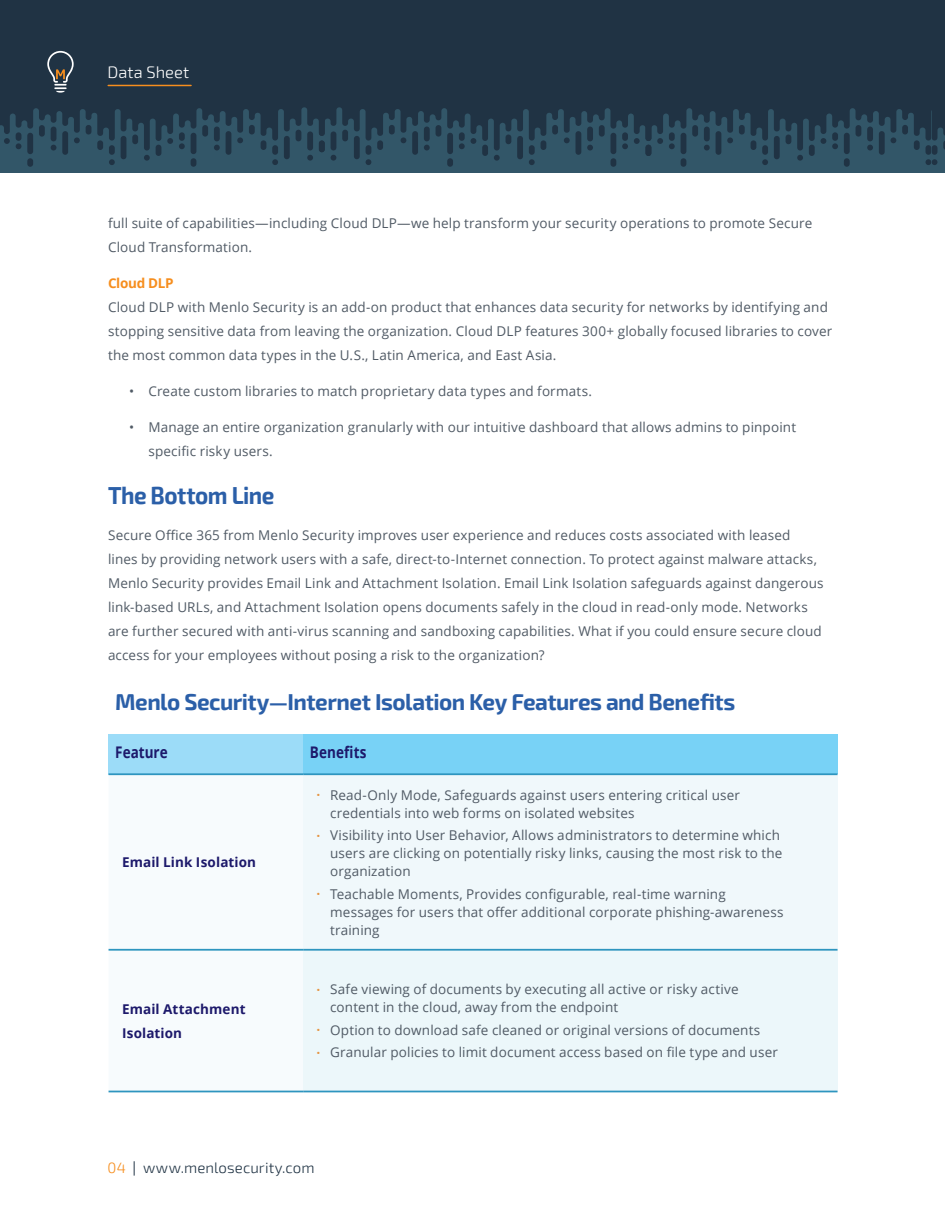
<style>
.page{position:relative;width:945px;height:1215px;background:#fff}
.page>*{position:absolute;margin:0;border:0;box-sizing:border-box;transform-origin:0 0}
.t1{font:700 24px "Exo 2";letter-spacing:-.02em;color:#2b5fa8;scale:.94 1}
.t2{font:700 22.5px "Exo 2";letter-spacing:-.02em;color:#2b5fa8}
.t3{font:300 16.5px "Exo 2";letter-spacing:.005em;color:#fff}
.t4{font:700 16.05px "Open Sans";letter-spacing:.005em;color:#1d196b;scale:.84 1}
.t5{font:300 15px "Exo 2";letter-spacing:.01em;color:#203344}
.t6{font:13.5px/24px "Open Sans";letter-spacing:.01em;color:#505a65}
.t7{font:700 13.5px/24px "Open Sans";letter-spacing:.01em;color:#1d196b}
.t8{font:700 13.5px "Open Sans";letter-spacing:-.02em;color:#f68e1e}
.s1{font-family:"Ubuntu";font-size:9px;color:#e59543}
.s2{color:#f68e1e}
.s3{font-weight:400}
</style>
<div class="page">
<div style="left:932px;top:0;width:13px;height:172px;background:#325668"></div>
<svg style="left:932px;top:0;width:13px;height:165px;background:#223849"></svg>
<div style="left:0;top:0;width:932px;height:172px;background:#325668"></div>
<svg style="left:0;top:0;width:319px;height:167px;fill:#203344"></svg>
<svg style="left:651px;top:0;width:281px;height:167px;fill:#203344"></svg>
<svg style="left:319px;top:0;width:332px;height:167px;fill:#203344"></svg>
<div style="left:109px;top:734px;width:194px;height:40px;background:#9cdcf8"></div>
<div style="left:303px;top:734px;width:535px;height:40px;background:#78d2f6"></div>
<svg style="left:109px;top:775px;width:194px;height:316px"></svg>
<div style="left:303px;top:774px;width:535px;height:176px;background:#f0f8fb"></div>
<div style="left:303px;top:950px;width:535px;height:142px;background:#ecf7fa"></div>
<hr style="left:109px;top:773px;width:194px;height:2px;background:#2e95bf">
<hr style="left:109px;top:949px;width:194px;height:2px;background:#2e95bf">
<hr style="left:303px;top:773px;width:535px;height:2px;background:#2e95bf">
<hr style="left:303px;top:949px;width:535px;height:2px;background:#2e95bf">
<hr style="left:109px;top:1091px;width:194px;height:1px;background:#2e95bf">
<hr style="left:303px;top:1091px;width:535px;height:1px;background:#2e95bf">
<hr style="left:108px;top:85px;width:83px;height:1px;background:#f68e1e">
<svg style="left:47px;top:51px;width:27px;height:42px"></svg>
<p class="t3" style="left:107px;top:62px;width:83px">Data Sheet</p>
<p class="t6" style="left:108px;top:211px;width:706px">full suite of capabilities—including Cloud DLP—we help transform your security operations to promote Secure<br>Cloud Transformation.</p>
<p class="t8" style="left:108px;top:274px;width:67px">Cloud DLP</p>
<p class="t6" style="left:108px;top:295px;width:726px">Cloud DLP with Menlo Security is an add-on product that enhances data security for networks by identifying and stopping sensitive data from leaving the organization. Cloud DLP features 300+ globally focused libraries to cover the most common data types in the U.S., Latin America, and East Asia.</p>
<p class="t6" style="left:129px;top:379px;width:464px">• Create custom libraries to match proprietary data types and formats.</p>
<p class="t6" style="left:148px;top:415px;width:649px;text-indent:-19px">• Manage an entire organization granularly with our intuitive dashboard that allows admins to pinpoint specific risky users.</p>
<h1 class="t1" style="left:108px;top:481px;width:179px">The Bottom Line</h1>
<p class="t6" style="left:108px;top:523px;width:717px">Secure Office 365 from Menlo Security improves user experience and reduces costs associated with leased lines by providing network users with a safe, direct-to-Internet connection. To protect against malware attacks, Menlo Security provides Email Link and Attachment Isolation. Email Link Isolation safeguards against dangerous link-based URLs, and Attachment Isolation opens documents safely in the cloud in read-only mode. Networks are further secured with anti-virus scanning and sandboxing capabilities. What if you could ensure secure cloud access for your employees without posing a risk to the organization?</p>
<h2 class="t2" style="left:115px;top:688px;width:622px">Menlo Security—Internet Isolation Key Features and Benefits</h2>
<p class="t4" style="left:115px;top:741px;width:64px">Feature</p>
<p class="t4" style="left:310px;top:741px;width:69px">Benefits</p>
<p class="t7" style="left:122px;top:850px;width:136px">Email Link Isolation</p>
<p class="t7" style="left:122px;top:997px;width:125px">Email Attachment<br>Isolation</p>
<p class="t6" style="left:330px;top:785px;width:411px;line-height:18px;text-indent:-14px"><span class="s1">•</span> Read-Only Mode, Safeguards against users entering critical user credentials into web forms on isolated websites</p>
<p class="t6" style="left:330px;top:826px;width:454px;line-height:18px;text-indent:-14px"><span class="s1">•</span> Visibility into User Behavior, Allows administrators to determine which users are clicking on potentially risky links, causing the most risk to the organization</p>
<p class="t6" style="left:330px;top:885px;width:455px;line-height:18px;text-indent:-14px"><span class="s1">•</span> Teachable Moments, Provides configurable, real-time warning messages for users that offer additional corporate phishing-awareness training</p>
<p class="t6" style="left:330px;top:980px;width:410px;line-height:18px;text-indent:-14px"><span class="s1">•</span> Safe viewing of documents by executing all active or risky active content in the cloud, away from the endpoint</p>
<p class="t6" style="left:317px;top:1018px;width:445px"><span class="s1">•</span> Option to download safe cleaned or original versions of documents</p>
<p class="t6" style="left:317px;top:1040px;width:463px"><span class="s1">•</span> Granular policies to limit document access based on file type and user</p>
<p class="t5" style="left:107px;top:1159px;width:209px"><span class="s2">04</span> <span class="s3">|</span> www.menlosecurity.com</p>
</div>
